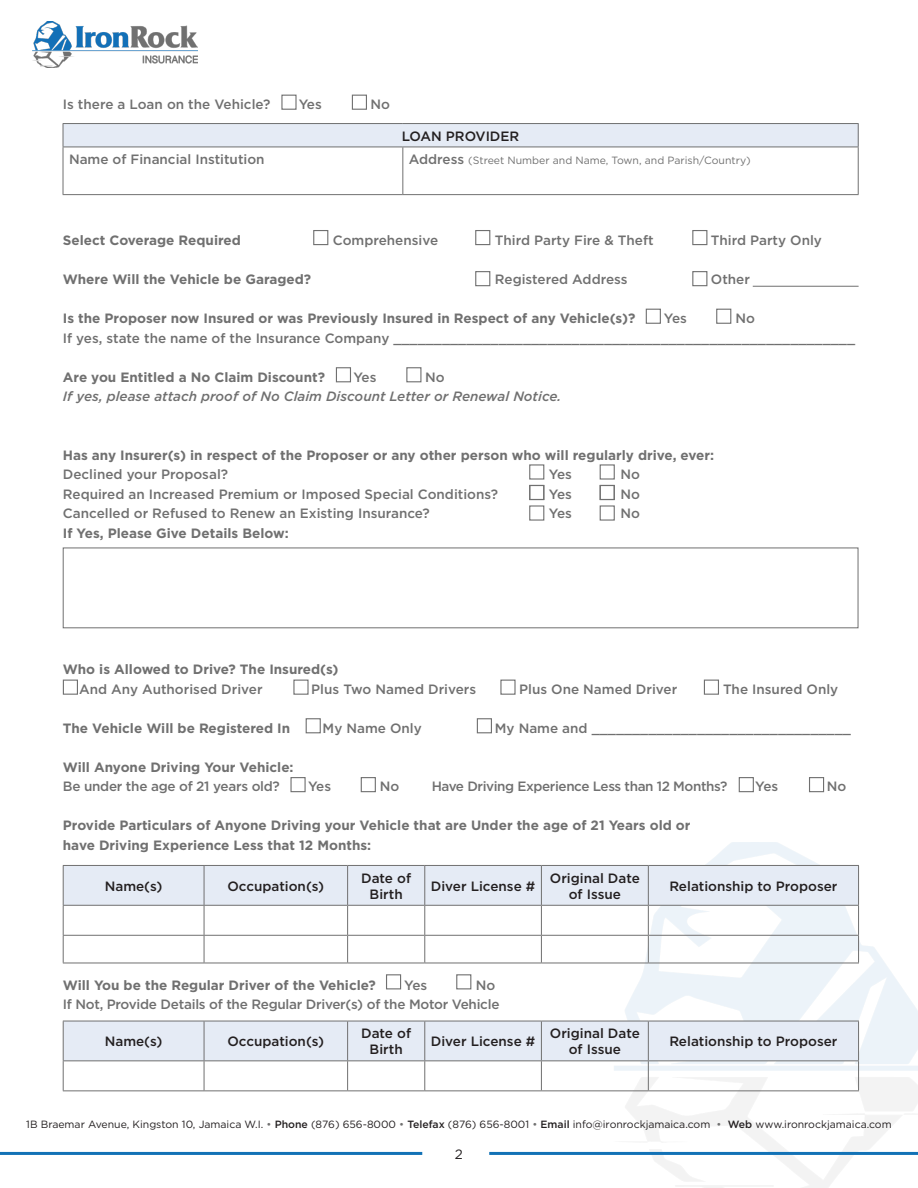
<style>
.page{position:relative;width:918px;height:1188px;background:#fff}
.page>*{position:absolute;margin:0;border:0;box-sizing:border-box;transform-origin:0 0}
.t1{font:700 13.5px/19.5px "Gotham";color:#707070}
.t2{font:500 13.5px "Gotham";color:#707070}
.t3{font:500 13.5px/16.2px "Gotham";color:#231f20;text-align:center}
.t4{font:500 13.5px "Gotham";letter-spacing:-.02em;color:#707070}
.t5{font:italic 500 13.5px/19.5px "Gotham";color:#707070}
.t6{font:500 13.5px "Gotham";letter-spacing:-.03em;color:#707070}
.t7{font:13.5px "Gotham";color:#231f20}
.t8{font:10.5px "Gotham";color:#231f20}
.t9{font:10.5px "Gotham";color:#707070}
.s1{font-weight:500;font-size:13.5px}
.s2{font-style:normal}
.s3{color:#707070}
.s4{font-weight:500}
</style>
<div class="page">
<hr style="left:0;top:1152px;width:422px;height:3px;background:#1272b6">
<hr style="left:489px;top:1152px;width:429px;height:3px;background:#1272b6">
<img style="left:32px;top:22px;width:166px;height:45px">
<div style="left:281px;top:95px;width:16px;height:15px;border:1px solid #707070"></div>
<div style="left:646px;top:309px;width:15px;height:15px;border:1px solid #707070"></div>
<div style="left:529px;top:464px;width:15px;height:16px;border:1px solid #707070"></div>
<div style="left:529px;top:485px;width:15px;height:15px;border:1px solid #707070"></div>
<div style="left:529px;top:505px;width:15px;height:16px;border:1px solid #707070"></div>
<div style="left:63px;top:680px;width:15px;height:15px;border:1px solid #707070"></div>
<div style="left:293px;top:680px;width:16px;height:15px;border:1px solid #707070"></div>
<div style="left:306px;top:718px;width:15px;height:15px;border:1px solid #707070"></div>
<div style="left:477px;top:718px;width:15px;height:15px;border:1px solid #707070"></div>
<div style="left:290px;top:777px;width:16px;height:15px;border:1px solid #707070"></div>
<div style="left:386px;top:974px;width:15px;height:15px;border:1px solid #707070"></div>
<div style="left:739px;top:777px;width:15px;height:15px;border:1px solid #707070"></div>
<div style="left:361px;top:777px;width:15px;height:15px;border:1px solid #707070"></div>
<div style="left:456px;top:974px;width:15px;height:15px;border:1px solid #707070"></div>
<div style="left:809px;top:777px;width:15px;height:15px;border:1px solid #707070"></div>
<div style="left:500px;top:680px;width:16px;height:15px;border:1px solid #707070"></div>
<div style="left:704px;top:680px;width:15px;height:15px;border:1px solid #707070"></div>
<div style="left:336px;top:367px;width:15px;height:15px;border:1px solid #707070"></div>
<div style="left:313px;top:230px;width:15px;height:15px;border:1px solid #707070"></div>
<div style="left:692px;top:230px;width:15px;height:15px;border:1px solid #707070"></div>
<div style="left:692px;top:271px;width:15px;height:15px;border:1px solid #707070"></div>
<div style="left:475px;top:230px;width:15px;height:15px;border:1px solid #707070"></div>
<div style="left:475px;top:271px;width:15px;height:15px;border:1px solid #707070"></div>
<div style="left:352px;top:95px;width:15px;height:15px;border:1px solid #707070"></div>
<div style="left:716px;top:309px;width:15px;height:15px;border:1px solid #707070"></div>
<div style="left:600px;top:464px;width:15px;height:16px;border:1px solid #707070"></div>
<div style="left:600px;top:485px;width:15px;height:15px;border:1px solid #707070"></div>
<div style="left:600px;top:505px;width:15px;height:16px;border:1px solid #707070"></div>
<div style="left:406px;top:367px;width:15px;height:15px;border:1px solid #707070"></div>
<div style="left:63px;top:124px;width:795px;height:23px;background:#e5ebf5"></div>
<hr style="left:63px;top:123px;width:340px;height:1px;background:#707070">
<svg style="left:63px;top:124px;width:1px;height:23px"></svg>
<hr style="left:403px;top:123px;width:456px;height:1px;background:#707070">
<svg style="left:858px;top:124px;width:1px;height:23px"></svg>
<hr style="left:63px;top:147px;width:340px;height:1px;background:#707070">
<hr style="left:63px;top:147px;width:1px;height:47px;background:#707070">
<hr style="left:403px;top:147px;width:456px;height:1px;background:#707070">
<hr style="left:402px;top:147px;width:1px;height:47px;background:#707070">
<hr style="left:858px;top:147px;width:1px;height:47px;background:#707070">
<hr style="left:63px;top:194px;width:340px;height:1px;background:#707070">
<hr style="left:403px;top:194px;width:456px;height:1px;background:#707070">
<hr style="left:753px;top:286px;width:106px;height:1px;background:#707070">
<div style="left:63px;top:548px;width:795px;height:80px;border:1px solid #707070"></div>
<svg style="left:63px;top:865px;width:796px;height:98px"></svg>
<hr style="left:63px;top:963px;width:141px;height:1px;background:#707070">
<hr style="left:204px;top:963px;width:144px;height:1px;background:#707070">
<hr style="left:348px;top:963px;width:77px;height:1px;background:#707070">
<hr style="left:425px;top:963px;width:116px;height:1px;background:#707070">
<hr style="left:541px;top:963px;width:107px;height:1px;background:#707070">
<hr style="left:648px;top:963px;width:211px;height:1px;background:#707070">
<svg style="left:63px;top:1021px;width:796px;height:69px"></svg>
<hr style="left:63px;top:1090px;width:141px;height:1px;background:#707070">
<hr style="left:204px;top:1090px;width:144px;height:1px;background:#707070">
<hr style="left:348px;top:1090px;width:77px;height:1px;background:#707070">
<hr style="left:425px;top:1090px;width:116px;height:1px;background:#707070">
<hr style="left:541px;top:1090px;width:107px;height:1px;background:#707070">
<hr style="left:648px;top:1090px;width:211px;height:1px;background:#707070">
<p class="t2" style="left:63px;top:95px;width:209px">Is there a Loan on the Vehicle?</p>
<p class="t2" style="left:299px;top:95px;width:25px">Yes</p>
<p class="t2" style="left:371px;top:95px;width:21px">No</p>
<p class="t3" style="left:402px;top:128px;width:119px">LOAN PROVIDER</p>
<p class="t2" style="left:69px;top:150px;width:197px">Name of Financial Institution</p>
<p class="t9" style="left:409px;top:153px;width:343px"><span class="s1">Address</span> (Street Number and Name, Town, and Parish/Country)</p>
<p class="t1" style="left:63px;top:231px;width:180px">Select Coverage Required</p>
<p class="t2" style="left:333px;top:232px;width:107px">Comprehensive</p>
<p class="t2" style="left:495px;top:232px;width:160px">Third Party Fire &amp; Theft</p>
<p class="t2" style="left:711px;top:232px;width:113px">Third Party Only</p>
<p class="t1" style="left:63px;top:270px;width:250px">Where Will the Vehicle be Garaged?</p>
<p class="t2" style="left:495px;top:271px;width:134px">Registered Address</p>
<p class="t2" style="left:711px;top:271px;width:41px">Other</p>
<p class="t1" style="left:63px;top:309px;width:574px">Is the Proposer now Insured or was Previously Insured in Respect of any Vehicle(s)?</p>
<p class="t2" style="left:664px;top:310px;width:25px">Yes</p>
<p class="t2" style="left:736px;top:310px;width:21px">No</p>
<p class="t2" style="left:63px;top:329px;width:794px">If yes, state the name of the Insurance Company _________________________________________________________</p>
<p class="t1" style="left:63px;top:367px;width:264px">Are you Entitled a No Claim Discount?</p>
<p class="t2" style="left:353px;top:368px;width:25px">Yes</p>
<p class="t5" style="left:63px;top:367px;width:500px;text-indent:362px"><span class="s2">No<br></span>If yes, please attach proof of No Claim Discount Letter or Renewal Notice.</p>
<p class="t1" style="left:63px;top:445px;width:653px">Has any Insurer(s) in respect of the Proposer or any other person who will regularly drive, ever:</p>
<p class="t2" style="left:63px;top:466px;width:167px">Declined your Proposal?</p>
<p class="t2" style="left:549px;top:466px;width:25px">Yes</p>
<p class="t2" style="left:621px;top:466px;width:21px">No</p>
<p class="t2" style="left:63px;top:485px;width:437px">Required an Increased Premium or Imposed Special Conditions?</p>
<p class="t2" style="left:549px;top:485px;width:25px">Yes</p>
<p class="t2" style="left:621px;top:485px;width:21px">No</p>
<p class="t2" style="left:63px;top:505px;width:368px">Cancelled or Refused to Renew an Existing Insurance?</p>
<p class="t2" style="left:549px;top:505px;width:25px">Yes</p>
<p class="t2" style="left:621px;top:505px;width:21px">No</p>
<p class="t1" style="left:63px;top:523px;width:227px">If Yes, Please Give Details Below:</p>
<p class="t1" style="left:63px;top:660px;width:277px">Who is Allowed to Drive? The Insured(s)</p>
<p class="t2" style="left:79px;top:680px;width:185px">And Any Authorised Driver</p>
<p class="t2" style="left:311px;top:680px;width:166px">Plus Two Named Drivers</p>
<p class="t2" style="left:519px;top:680px;width:160px">Plus One Named Driver</p>
<p class="t2" style="left:723px;top:680px;width:117px">The Insured Only</p>
<p class="t1" style="left:63px;top:718px;width:229px">The Vehicle Will be Registered In</p>
<p class="t2" style="left:323px;top:719px;width:101px">My Name Only</p>
<p class="t2" style="left:495px;top:719px;width:358px">My Name and ________________________________</p>
<p class="t1" style="left:63px;top:757px;width:232px">Will Anyone Driving Your Vehicle:</p>
<p class="t4" style="left:63px;top:778px;width:219px">Be under the age of 21 years old?</p>
<p class="t2" style="left:308px;top:778px;width:25px">Yes</p>
<p class="t2" style="left:380px;top:778px;width:21px">No</p>
<p class="t6" style="left:432px;top:778px;width:297px">Have Driving Experience Less than 12 Months?</p>
<p class="t2" style="left:755px;top:778px;width:25px">Yes</p>
<p class="t2" style="left:827px;top:778px;width:21px">No</p>
<p class="t1" style="left:63px;top:816px;width:629px">Provide Particulars of Anyone Driving your Vehicle that are Under the age of 21 Years old or have Driving Experience Less that 12 Months:</p>
<p class="t3" style="left:105px;top:878px;width:59px">Name(s)</p>
<p class="t3" style="left:227px;top:878px;width:98px">Occupation(s)</p>
<p class="t3" style="left:361px;top:870px;width:51px">Date of<br>Birth</p>
<p class="t3" style="left:431px;top:878px;width:106px">Diver License #</p>
<p class="t3" style="left:550px;top:870px;width:91px">Original Date of Issue</p>
<p class="t3" style="left:669px;top:878px;width:170px">Relationship to Proposer</p>
<p class="t1" style="left:63px;top:975px;width:315px">Will You be the Regular Driver of the Vehicle?</p>
<p class="t2" style="left:404px;top:976px;width:25px">Yes</p>
<p class="t2" style="left:476px;top:976px;width:21px">No</p>
<p class="t4" style="left:63px;top:995px;width:438px">If Not, Provide Details of the Regular Driver(s) of the Motor Vehicle</p>
<p class="t3" style="left:105px;top:1033px;width:59px">Name(s)</p>
<p class="t3" style="left:227px;top:1033px;width:98px">Occupation(s)</p>
<p class="t3" style="left:361px;top:1025px;width:51px">Date of<br>Birth</p>
<p class="t3" style="left:431px;top:1033px;width:106px">Diver License #</p>
<p class="t3" style="left:550px;top:1025px;width:91px">Original Date of Issue</p>
<p class="t3" style="left:669px;top:1033px;width:170px">Relationship to Proposer</p>
<p class="t8" style="left:26px;top:1118px;width:867px">1B Braemar Avenue, Kingston 10, Jamaica W.I. <span class="s3">•</span> <span class="s4">Phone</span> (876) 656-8000 <span class="s3">•</span> <span class="s4">Telefax</span> (876) 656-8001 <span class="s3">•</span> <span class="s4">Email</span> info@ironrockjamaica.com <span class="s3">•</span> <span class="s4">Web</span> www.ironrockjamaica.com</p>
<p class="t7" style="left:455px;top:1146px;width:10px">2</p>
</div>
